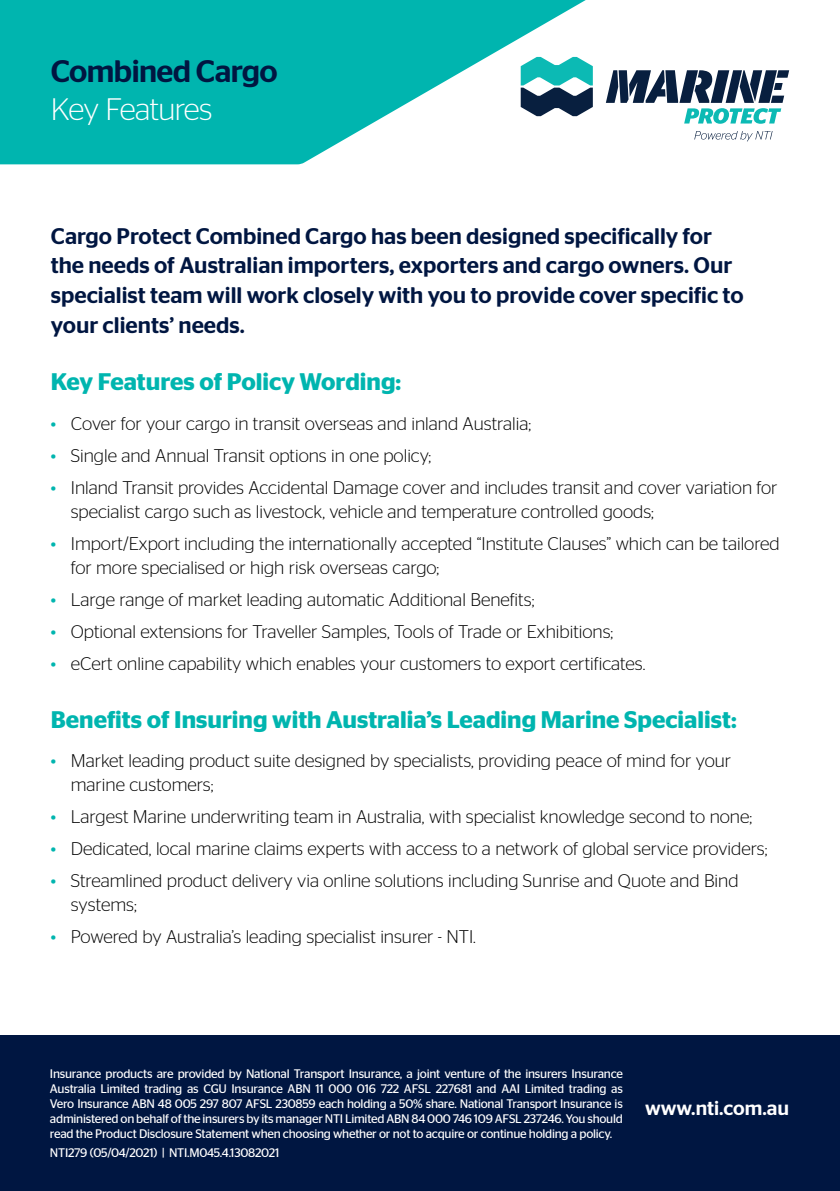
<style>
.page{position:relative;width:840px;height:1191px;background:#fff}
.page>*{position:absolute;margin:0;border:0;box-sizing:border-box;transform-origin:0 0}
.t1{font:500 31px "Stag Sans";letter-spacing:-.02em;color:#001641}
.t2{font:300 31px "Stag Sans";letter-spacing:-.02em;color:#fff}
.t3{font:600 24px "Stag Sans";color:#00b5af}
.t4{font:500 22.6px/29.6px "Stag Sans";color:#001641}
.t5{font:500 19.8px "Stag Sans";color:#fff}
.t6{font:300 18.4px/24px "Stag Sans";color:#000}
.t7{font:12.4px/14.8px "Stag Sans";letter-spacing:-.02em;color:#fff;text-align:justify}
.s1{color:#00b5af}
</style>
<div class="page">
<svg style="left:0;top:0;width:773px;height:164px;fill:#00b5af"></svg>
<div style="left:0;top:1035px;width:839px;height:156px;background:#001641"></div>
<svg style="left:520px;top:57px;width:72px;height:59px"></svg>
<svg style="left:605px;top:70px;width:183px;height:54px"></svg>
<svg style="left:694px;top:131px;width:78px;height:10px"></svg>
<h1 class="t1" style="left:51px;top:53px;width:228px">Combined Cargo</h1>
<h1 class="t2" style="left:51px;top:92px;width:163px">Key Features</h1>
<p class="t4" style="left:51px;top:221px;width:694px">Cargo Protect Combined Cargo has been designed specifically for the needs of Australian importers, exporters and cargo owners. Our specialist team will work closely with you to provide cover specific to your clients’ needs.</p>
<h2 class="t3" style="left:51px;top:368px;width:352px">Key Features of Policy Wording:</h2>
<p class="t6" style="left:51px;top:411px;width:481px"><span class="s1">•</span> Cover for your cargo in transit overseas and inland Australia;</p>
<p class="t6" style="left:51px;top:443px;width:382px"><span class="s1">•</span> Single and Annual Transit options in one policy;</p>
<p class="t6" style="left:71px;top:475px;width:707px;text-indent:-20px"><span class="s1">•</span> Inland Transit provides Accidental Damage cover and includes transit and cover variation for specialist cargo such as livestock, vehicle and temperature controlled goods;</p>
<p class="t6" style="left:71px;top:531px;width:710px;text-indent:-20px"><span class="s1">•</span> Import/Export including the internationally accepted “Institute Clauses” which can be tailored for more specialised or high risk overseas cargo;</p>
<p class="t6" style="left:51px;top:587px;width:485px"><span class="s1">•</span> Large range of market leading automatic Additional Benefits;</p>
<p class="t6" style="left:51px;top:619px;width:563px"><span class="s1">•</span> Optional extensions for Traveller Samples, Tools of Trade or Exhibitions;</p>
<p class="t6" style="left:51px;top:651px;width:595px"><span class="s1">•</span> eCert online capability which enables your customers to export certificates.</p>
<h2 class="t3" style="left:51px;top:705px;width:687px">Benefits of Insuring with Australia’s Leading Marine Specialist:</h2>
<p class="t6" style="left:71px;top:749px;width:661px;text-indent:-20px"><span class="s1">•</span> Market leading product suite designed by specialists, providing peace of mind for your marine customers;</p>
<p class="t6" style="left:51px;top:804px;width:702px"><span class="s1">•</span> Largest Marine underwriting team in Australia, with specialist knowledge second to none;</p>
<p class="t6" style="left:51px;top:836px;width:717px"><span class="s1">•</span> Dedicated, local marine claims experts with access to a network of global service providers;</p>
<p class="t6" style="left:71px;top:868px;width:669px;text-indent:-20px"><span class="s1">•</span> Streamlined product delivery via online solutions including Sunrise and Quote and Bind systems;</p>
<p class="t6" style="left:51px;top:924px;width:426px"><span class="s1">•</span> Powered by Australia’s leading specialist insurer - NTI.</p>
<p class="t7" style="left:50px;top:1066px;width:574px">Insurance products are provided by National Transport Insurance, a joint venture of the insurers Insurance Australia Limited trading as CGU Insurance ABN 11 000 016 722 AFSL 227681 and AAI Limited trading as Vero Insurance ABN 48 005 297 807 AFSL 230859 each holding a 50% share. National Transport Insurance is administered on behalf of the insurers by its manager NTI Limited ABN 84 000 746 109 AFSL 237246. You should read the Product Disclosure Statement when choosing whether or not to acquire or continue holding a policy.</p>
<p class="t7" style="left:50px;top:1145px;width:231px">NTI279 (05/04/2021) | NTI.M045.4.13082021</p>
<p class="t5" style="left:644px;top:1097px;width:145px">www.nti.com.au</p>
</div>
